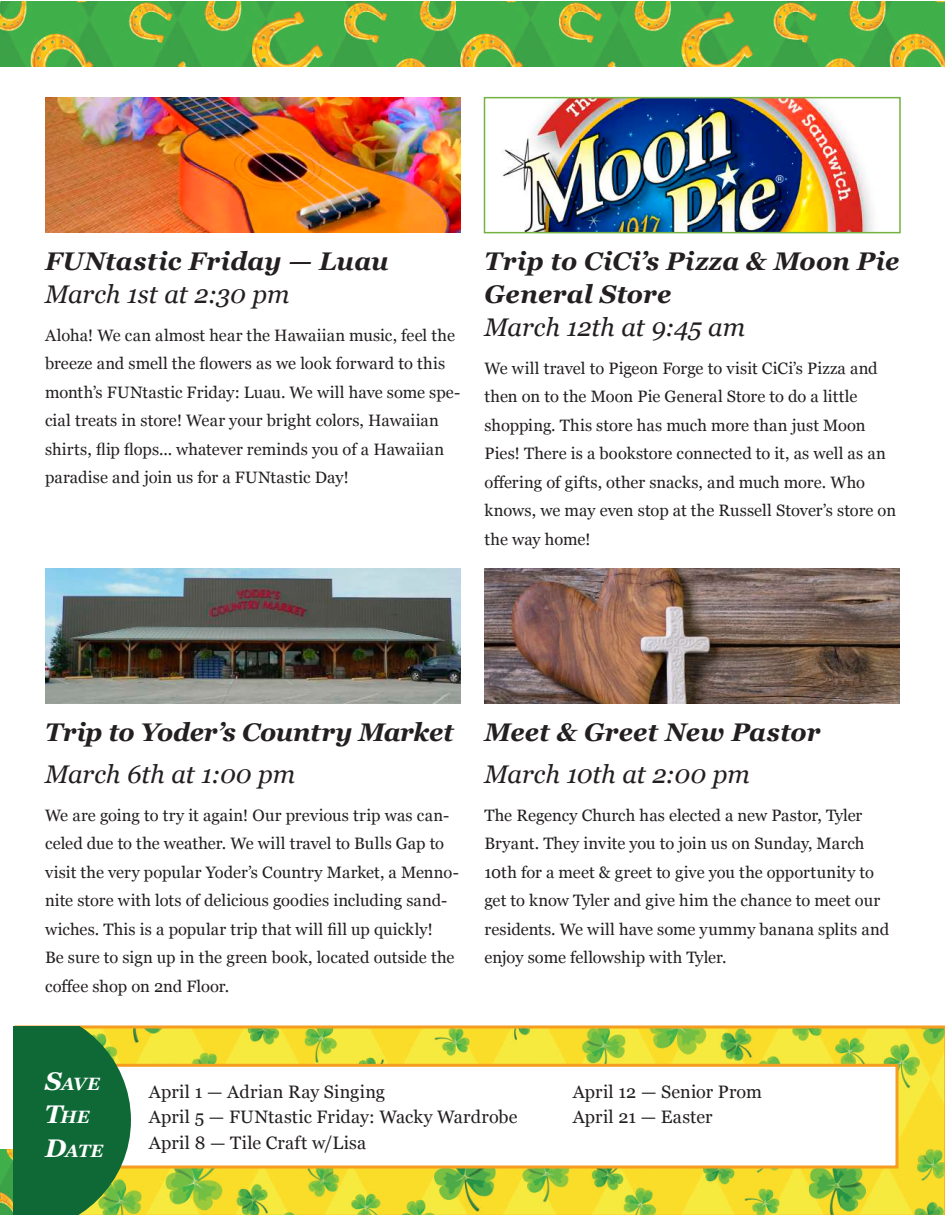
<style>
.page{position:relative;width:945px;height:1215px;background:#fff}
.page>*{position:absolute;margin:0;border:0;box-sizing:border-box;transform-origin:0 0}
.t1{font:italic 700 25.5px/33px "Georgia";letter-spacing:.005em;color:#231f20}
.t2{font:italic 25.5px "Georgia";letter-spacing:-.005em;color:#231f20}
.t3{font:italic 700 25.5px "Georgia";letter-spacing:-.015em;color:#231f20}
.t4{font:18px/25.5px "Georgia";letter-spacing:.01em;color:#231f20}
.t5{font:italic 700 17.85px/33.6px "Georgia";letter-spacing:-.02em;color:#fff}
.t6{font:16.5px/28.5px "Georgia";letter-spacing:.005em;color:#231f20}
.s1{font-size:25.5px}
</style>
<div class="page">
<img style="left:0;top:2px;width:945px;height:64px">
<svg style="left:15px;top:1025px;width:930px;height:190px;background:#d9d636"></svg>
<div style="left:98px;top:1064px;width:800px;height:104px;background:#fff;border:3px solid #f49d21"></div>
<svg style="left:14px;top:1027px;width:117px;height:188px;background:#27763a"></svg>
<img style="left:45px;top:98px;width:415px;height:135px">
<img style="left:502px;top:100px;width:371px;height:130px">
<div style="left:484px;top:97px;width:417px;height:136px;border:2px solid #74b343"></div>
<img style="left:45px;top:569px;width:415px;height:135px">
<img style="left:484px;top:569px;width:416px;height:135px">
<h1 class="t1" style="left:45px;top:243px;width:345px">FUNtastic Friday — Luau</h1>
<h1 class="t2" style="left:45px;top:275px;width:246px">March 1st at 2:30 pm</h1>
<p class="t6" style="left:45px;top:320px;width:417px">Aloha! We can almost hear the Hawaiian music, feel the breeze and smell the flowers as we look forward to this month’s FUNtastic Friday: Luau. We will have some spe&shy;cial treats in store! Wear your bright colors, Hawaiian shirts, flip flops... whatever reminds you of a Hawaiian paradise and join us for a FUNtastic Day!</p>
<h1 class="t1" style="left:484px;top:243px;width:416px">Trip to CiCi’s Pizza &amp; Moon Pie<br>General Store</h1>
<h1 class="t2" style="left:484px;top:309px;width:262px">March 12th at 9:45 am</h1>
<p class="t6" style="left:484px;top:353px;width:413px">We will travel to Pigeon Forge to visit CiCi’s Pizza and then on to the Moon Pie General Store to do a little shopping. This store has much more than just Moon Pies! There is a bookstore connected to it, as well as an offering of gifts, other snacks, and much more. Who knows, we may even stop at the Russell Stover’s store on the way home!</p>
<h1 class="t3" style="left:45px;top:713px;width:410px">Trip to Yoder’s Country Market</h1>
<h1 class="t2" style="left:45px;top:756px;width:252px">March 6th at 1:00 pm</h1>
<p class="t6" style="left:45px;top:800px;width:416px">We are going to try it again! Our previous trip was can&shy;celed due to the weather. We will travel to Bulls Gap to visit the very popular Yoder’s Country Market, a Menno&shy;nite store with lots of delicious goodies including sand&shy;wiches. This is a popular trip that will fill up quickly!<br>Be sure to sign up in the green book, located outside the coffee shop on 2nd Floor.</p>
<h1 class="t1" style="left:484px;top:715px;width:338px">Meet &amp; Greet New Pastor</h1>
<h1 class="t2" style="left:484px;top:756px;width:267px">March 10th at 2:00 pm</h1>
<p class="t6" style="left:484px;top:800px;width:406px">The Regency Church has elected a new Pastor, Tyler Bryant. They invite you to join us on Sunday, March 10th for a meet &amp; greet to give you the opportunity to get to know Tyler and give him the chance to meet our residents. We will have some yummy banana splits and enjoy some fellowship with Tyler.</p>
<p class="t5" style="left:45px;top:1066px;width:60px"><span class="s1">S</span>AVE<br><span class="s1">T</span>HE<br><span class="s1">D</span>ATE</p>
<p class="t4" style="left:149px;top:1078px;width:370px">April 1 — Adrian Ray Singing<br>April 5 — FUNtastic Friday: Wacky Wardrobe<br>April 8 — Tile Craft w/Lisa</p>
<p class="t4" style="left:573px;top:1078px;width:191px">April 12 — Senior Prom<br>April 21 — Easter</p>
</div>
